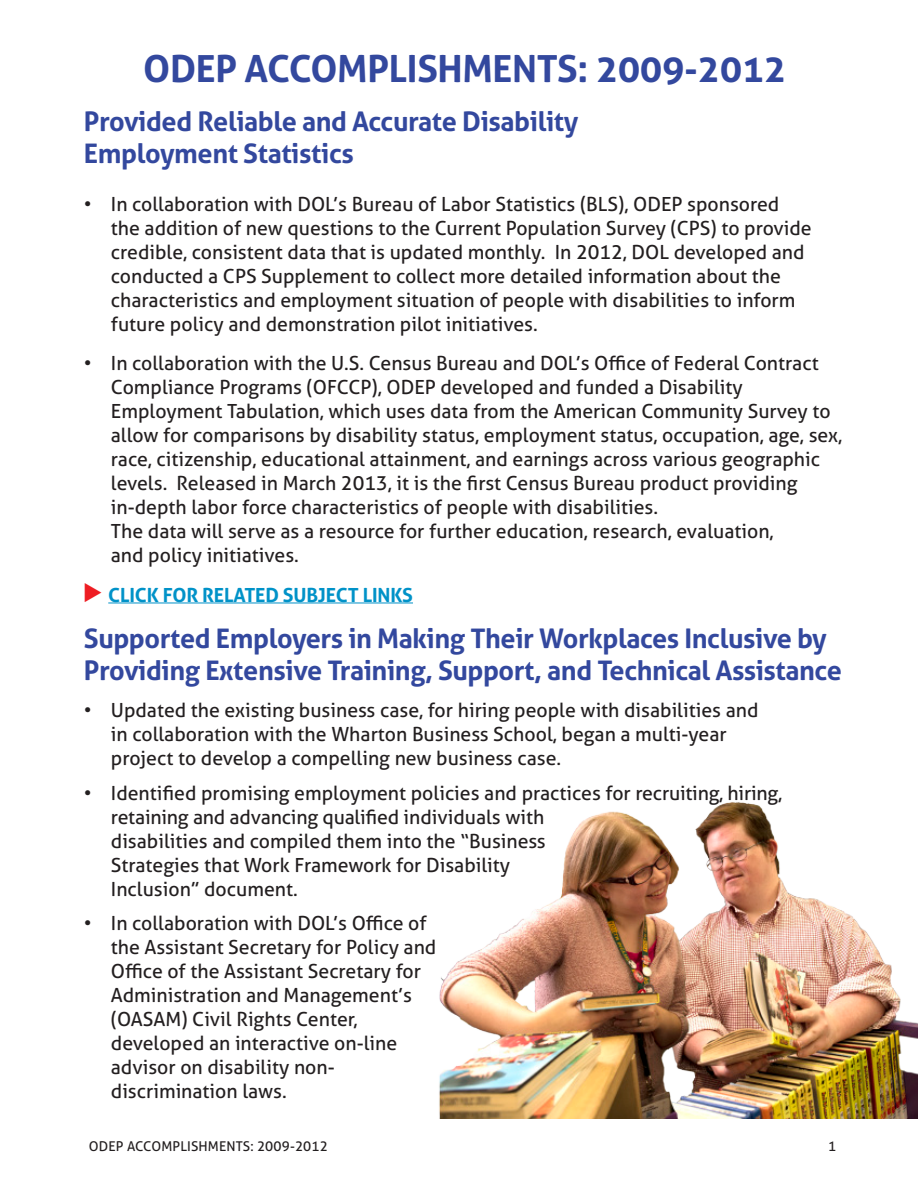
<style>
.page{position:relative;width:918px;height:1188px;background:#fff}
.page>*{position:absolute;margin:0;border:0;box-sizing:border-box;transform-origin:0 0}
.t1{font:700 37.5px "Aller";letter-spacing:-.01em;color:#33489e}
.t2{font:700 27px/31.5px "Aller";letter-spacing:-.015em;color:#33489e}
.t3{font:19.5px/24px "Aller";color:#231f20}
.t4{font:700 19.5px "Aller";letter-spacing:-.01em;color:#0092c8}
.t5{font:13.5px "Aller";letter-spacing:.01em;color:#231f20}
.s1{font-family:"Mathematical Pi Six";font-weight:400;font-size:26.1px;color:#ee1d23}
</style>
<div class="page">
<hr style="left:108px;top:602px;width:305px;height:1px;background:#0092c8">
<img style="left:439px;top:802px;width:479px;height:317px">
<h1 class="t1" style="left:143px;top:45px;width:645px">ODEP ACCOMPLISHMENTS: 2009-2012</h1>
<h2 class="t2" style="left:84px;top:106px;width:496px">Provided Reliable and Accurate Disability<br>Employment Statistics</h2>
<p class="t3" style="left:111px;top:192px;width:702px;text-indent:-27px">• In collaboration with DOL’s Bureau of Labor Statistics (BLS), ODEP sponsored the addition of new questions to the Current Population Survey (CPS) to provide credible, consistent data that is updated monthly. In 2012, DOL developed and conducted a CPS Supplement to collect more detailed information about the characteristics and employment situation of people with disabilities to inform future policy and demonstration pilot initiatives.</p>
<p class="t3" style="left:111px;top:351px;width:733px;text-indent:-27px">• In collaboration with the U.S. Census Bureau and DOL’s Office of Federal Contract Compliance Programs (OFCCP), ODEP developed and funded a Disability Employment Tabulation, which uses data from the American Community Survey to allow for comparisons by disability status, employment status, occupation, age, sex, race, citizenship, educational attainment, and earnings across various geographic levels. Released in March 2013, it is the first Census Bureau product providing in-depth labor force characteristics of people with disabilities.<br>The data will serve as a resource for further education, research, evaluation,<br>and policy initiatives.</p>
<p class="t4" style="left:84px;top:583px;width:331px"><span class="s1">c</span> CLICK FOR RELATED SUBJECT LINKS</p>
<h2 class="t2" style="left:84px;top:623px;width:759px">Supported Employers in Making Their Workplaces Inclusive by<br>Providing Extensive Training, Support, and Technical Assistance</h2>
<p class="t3" style="left:111px;top:698px;width:649px;text-indent:-27px">• Updated the existing business case, for hiring people with disabilities and in collaboration with the Wharton Business School, began a multi-year project to develop a compelling new business case.</p>
<p class="t3" style="left:84px;top:781px;width:700px">• Identified promising employment policies and practices for recruiting, hiring,</p>
<p class="t3" style="left:111px;top:805px;width:436px">retaining and advancing qualified individuals with disabilities and compiled them into the “Business Strategies that Work Framework for Disability Inclusion” document.</p>
<p class="t3" style="left:111px;top:911px;width:327px;text-indent:-27px">• In collaboration with DOL’s Office of the Assistant Secretary for Policy and<br>Office of the Assistant Secretary for<br>Administration and Management’s (OASAM) Civil Rights Center, developed an interactive on-line advisor on disability non&shy;discrimination laws.</p>
<p class="t5" style="left:89px;top:1138px;width:240px">ODEP ACCOMPLISHMENTS: 2009-2012</p>
<p class="t5" style="left:828px;top:1138px;width:10px">1</p>
</div>
